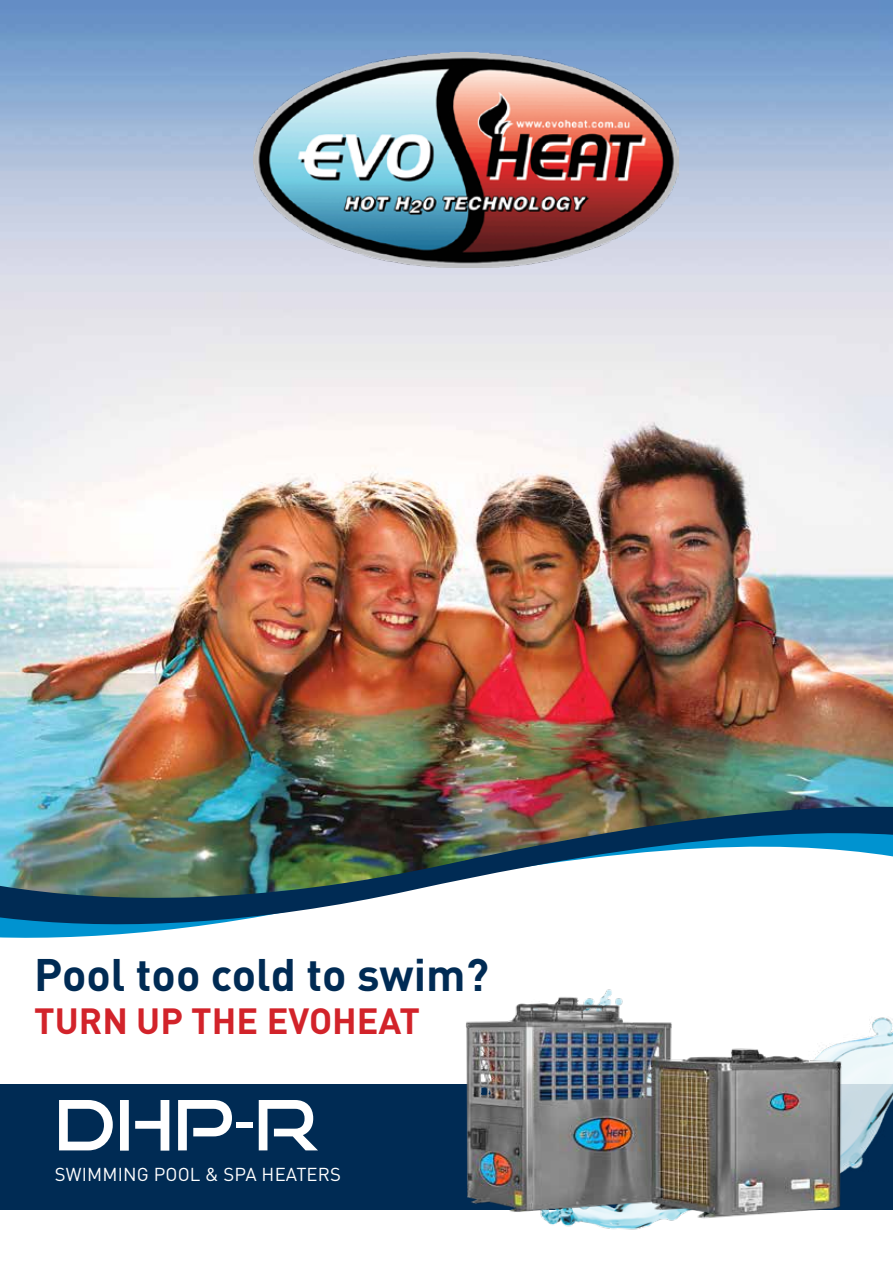
<style>
.page{position:relative;width:893px;height:1263px;background:#fff}
.page>*{position:absolute;margin:0;border:0;box-sizing:border-box;transform-origin:0 0}
.t1{font:69.3px "Good Times Rg";color:#fff}
.t2{font:700 45px "DIN";color:#002b54}
.t3{font:700 36px "DIN";color:#d2232a}
.t4{font:18.45px "DIN Pro";letter-spacing:.01em;color:#fff}
</style>
<div class="page">
<svg style="left:0;top:899px;width:369px;height:39px"></svg>
<img style="left:0;top:0;width:893px;height:899px">
<img style="left:254px;top:52px;width:424px;height:216px">
<div style="left:0;top:1084px;width:893px;height:125px;background:#002b54"></div>
<img style="left:870px;top:1017px;width:23px;height:193px">
<img style="left:358px;top:1019px;width:512px;height:191px">
<img style="left:438px;top:989px;width:426px;height:241px">
<h2 class="t2" style="left:34px;top:945px;width:456px">Pool too cold to swim?</h2>
<h3 class="t3" style="left:34px;top:997px;width:387px">TURN UP THE EVOHEAT</h3>
<h1 class="t1" style="left:55px;top:1083px;width:265px">DHP-R</h1>
<p class="t4" style="left:55px;top:1162px;width:288px">SWIMMING POOL &amp; SPA HEATERS</p>
</div>
